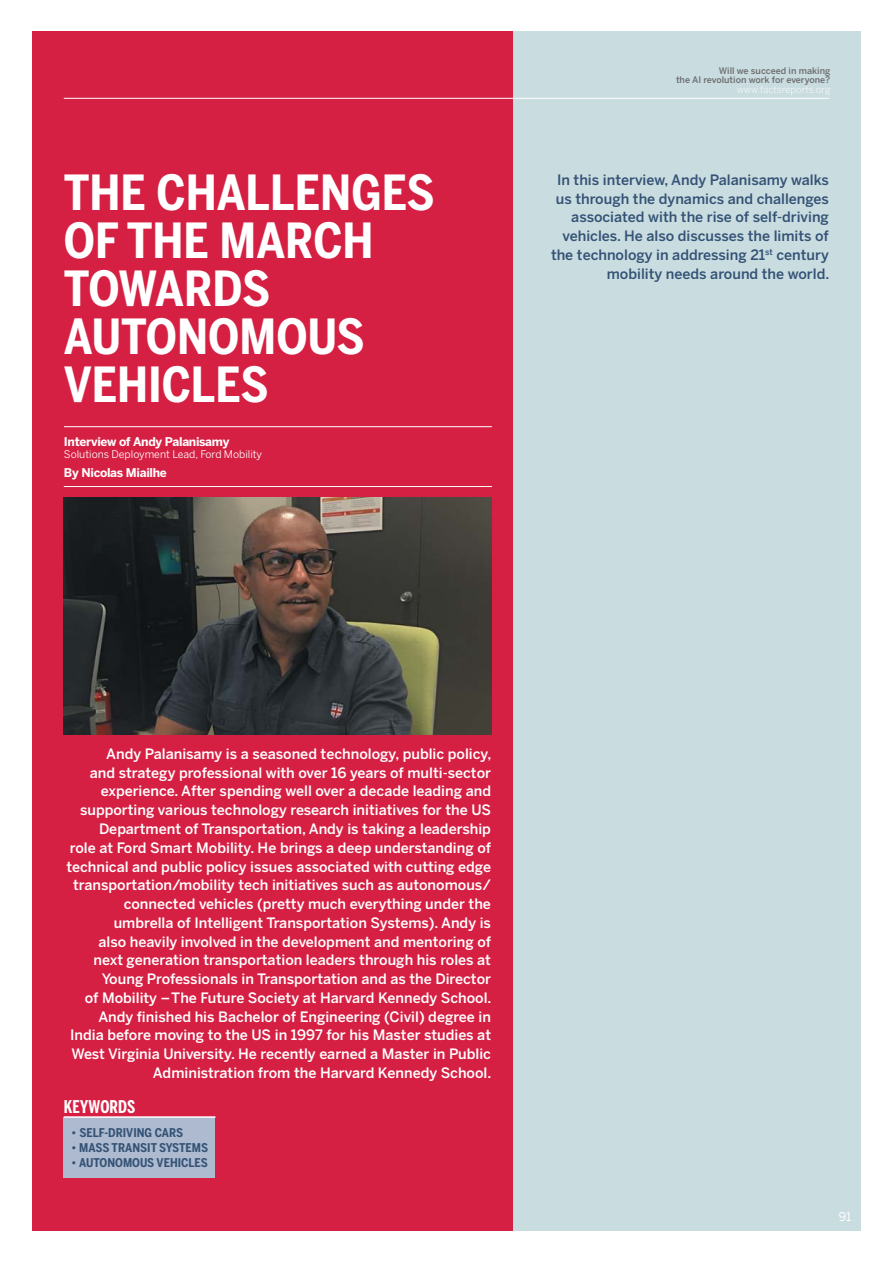
<style>
.page{position:relative;width:893px;height:1263px;background:#fff}
.page>*{position:absolute;margin:0;border:0;box-sizing:border-box;transform-origin:0 0}
.t1{font:700 48px/48px "Benton Sans Cond";color:#fff}
.t2{font:700 17.4px "Benton Sans Comp";letter-spacing:.01em;color:#fff}
.t3{font:500 14.25px/18.8px "Benton Sans";color:#fff;text-align:right}
.t4{font:500 14.25px/18.8px "Benton Sans";color:#345275;text-align:right}
.t5{font:700 12px "Benton Sans Cond";color:#345275}
.t6{font:700 12px "Benton Sans";letter-spacing:-.025em;color:#fff}
.t7{font:12px "Benton Sans";color:#fff}
.t8{font:10.5px "Benton Sans";color:#fff}
.t9{font:300 9.75px "Benton Sans";color:#fff}
.t10{font:500 9px/9px "Benton Sans";color:#6d6e70;text-align:right}
</style>
<div class="page">
<div style="left:32px;top:32px;width:481px;height:1199px;background:#d62043"></div>
<div style="left:513px;top:32px;width:348px;height:1199px;background:#c9dce0"></div>
<div style="left:64px;top:1117px;width:151px;height:61px;background:#adbacf"></div>
<hr style="left:64px;top:1116px;width:151px;height:2px;background:#fff">
<hr style="left:64px;top:426px;width:428px;height:1px;background:#fff">
<hr style="left:64px;top:486px;width:428px;height:1px;background:#fff">
<img style="left:64px;top:498px;width:427px;height:237px">
<hr style="left:64px;top:98px;width:765px;height:1px;background:#fff">
<h1 class="t1" style="left:64px;top:173px;width:373px">THE CHALLENGES<br>OF THE MARCH<br>TOWARDS<br>AUTONOMOUS<br>VEHICLES</h1>
<p class="t6" style="left:64px;top:437px;width:167px">Interview of Andy Palanisamy</p>
<p class="t8" style="left:64px;top:450px;width:200px">Solutions Deployment Lead, Ford Mobility</p>
<p class="t6" style="left:64px;top:468px;width:104px">By Nicolas Miailhe</p>
<p class="t10" style="left:676px;top:68px;width:156px">Will we succeed in making<br>the AI revolution work for everyone?</p>
<p class="t9" style="left:737px;top:86px;width:95px">www.factsreports.org</p>
<p class="t4" style="left:551px;top:172px;width:280px">In this interview, Andy Palanisamy walks us through the dynamics and challenges associated with the rise of self-driving vehicles. He also discusses the limits of the technology in addressing 21<sup>st</sup> century mobility needs around the world.</p>
<p class="t3" style="left:66px;top:746px;width:427px">Andy Palanisamy is a seasoned technology, public policy,<br>and strategy professional with over 16 years of multi-sector experience. After spending well over a decade leading and supporting various technology research initiatives for the US Department of Transportation, Andy is taking a leadership<br>role at Ford Smart Mobility. He brings a deep understanding of technical and public policy issues associated with cutting edge transportation/mobility tech initiatives such as autonomous/ connected vehicles (pretty much everything under the umbrella of Intelligent Transportation Systems). Andy is<br>also heavily involved in the development and mentoring of next generation transportation leaders through his roles at Young Professionals in Transportation and as the Director<br>of Mobility – The Future Society at Harvard Kennedy School.<br>Andy finished his Bachelor of Engineering (Civil) degree in India before moving to the US in 1997 for his Master studies at West Virginia University. He recently earned a Master in Public Administration from the Harvard Kennedy School.</p>
<p class="t2" style="left:64px;top:1100px;width:73px">KEYWORDS</p>
<p class="t5" style="left:71px;top:1128px;width:113px">• SELF-DRIVING CARS</p>
<p class="t5" style="left:71px;top:1143px;width:138px">• MASS TRANSIT SYSTEMS</p>
<p class="t5" style="left:71px;top:1158px;width:138px">• AUTONOMOUS VEHICLES</p>
<p class="t7" style="left:839px;top:1212px;width:14px">91</p>
</div>
